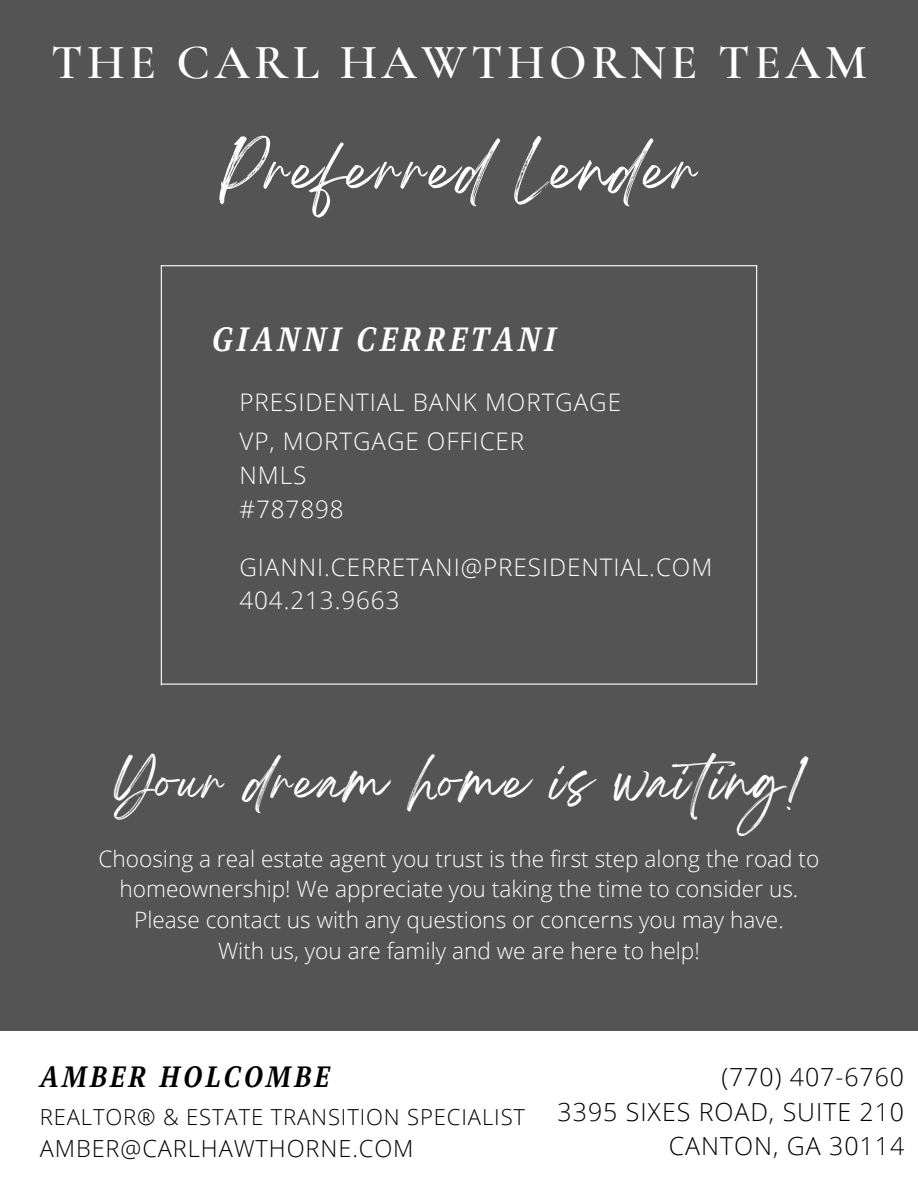
<style>
.page{position:relative;width:918px;height:1188px;background:#545454}
.page>*{position:absolute;margin:0;border:0;box-sizing:border-box;transform-origin:0 0}
.t1{font:52.5px "Breathing";letter-spacing:.05em;color:#fff}
.t2{font:600 49.2px "Cormorant Garamond";letter-spacing:.09em;color:#fff}
.t3{font:45.15px "Breathing";letter-spacing:.05em;color:#fff}
.t4{font:italic 700 34.5px "Singel";letter-spacing:.1em;color:#fff}
.t5{font:italic 700 30.15px "Singel";letter-spacing:.1em;color:#000}
.t6{font:300 24.9px/34.8px "Open Sans";letter-spacing:.04em;color:#000;text-align:right}
.t7{font:300 24.15px/33.8px "Open Sans";letter-spacing:.04em;color:#fff}
.t8{font:300 23.55px "Open Sans";letter-spacing:.04em;color:#000}
.t9{font:300 22.65px/30.9px "Open Sans";color:#fff;text-align:center}
.t10{font:300 22.05px "Open Sans";letter-spacing:.04em;color:#000}
</style>
<div class="page">
<div style="left:0;top:1031px;width:918px;height:157px;background:#fff"></div>
<hr style="left:756px;top:265px;width:1px;height:420px;background:#fff">
<hr style="left:161px;top:265px;width:596px;height:1px;background:#fff">
<hr style="left:161px;top:684px;width:596px;height:1px;background:#fff">
<hr style="left:161px;top:266px;width:1px;height:419px;background:#fff">
<h1 class="t2" style="left:51px;top:32px;width:817px">THE CARL HAWTHORNE TEAM</h1>
<h2 class="t1" style="left:220px;top:154px;width:479px">Preferred Lender</h2>
<h4 class="t4" style="left:212px;top:319px;width:345px">GIANNI CERRETANI</h4>
<p class="t7" style="left:239px;top:385px;width:383px">PRESIDENTIAL BANK MORTGAGE</p>
<h6 class="t7" style="left:239px;top:424px;width:286px">VP, MORTGAGE OFFICER<br>NMLS<br>#787898</h6>
<h6 class="t7" style="left:239px;top:549px;width:474px">GIANNI.CERRETANI@PRESIDENTIAL.COM<br>404.213.9663</h6>
<h6 class="t3" style="left:114px;top:768px;width:692px">Your dream home is waiting!</h6>
<h3 class="t9" style="left:98px;top:842px;width:722px">Choosing a real estate agent you trust is the first step along the road to homeownership! We appreciate you taking the time to consider us.</h3>
<p class="t9" style="left:134px;top:904px;width:651px">Please contact us with any questions or concerns you may have.</p>
<p class="t9" style="left:218px;top:935px;width:483px">With us, you are family and we are here to help!</p>
<p class="t5" style="left:40px;top:1059px;width:291px">AMBER HOLCOMBE</p>
<h5 class="t10" style="left:40px;top:1101px;width:487px">REALTOR® &amp; ESTATE TRANSITION SPECIALIST</h5>
<h6 class="t8" style="left:40px;top:1131px;width:375px">AMBER@CARLHAWTHORNE.COM</h6>
<p class="t6" style="left:558px;top:1059px;width:348px">(770) 407-6760<br>3395 SIXES ROAD, SUITE 210<br>CANTON, GA 30114</p>
</div>
